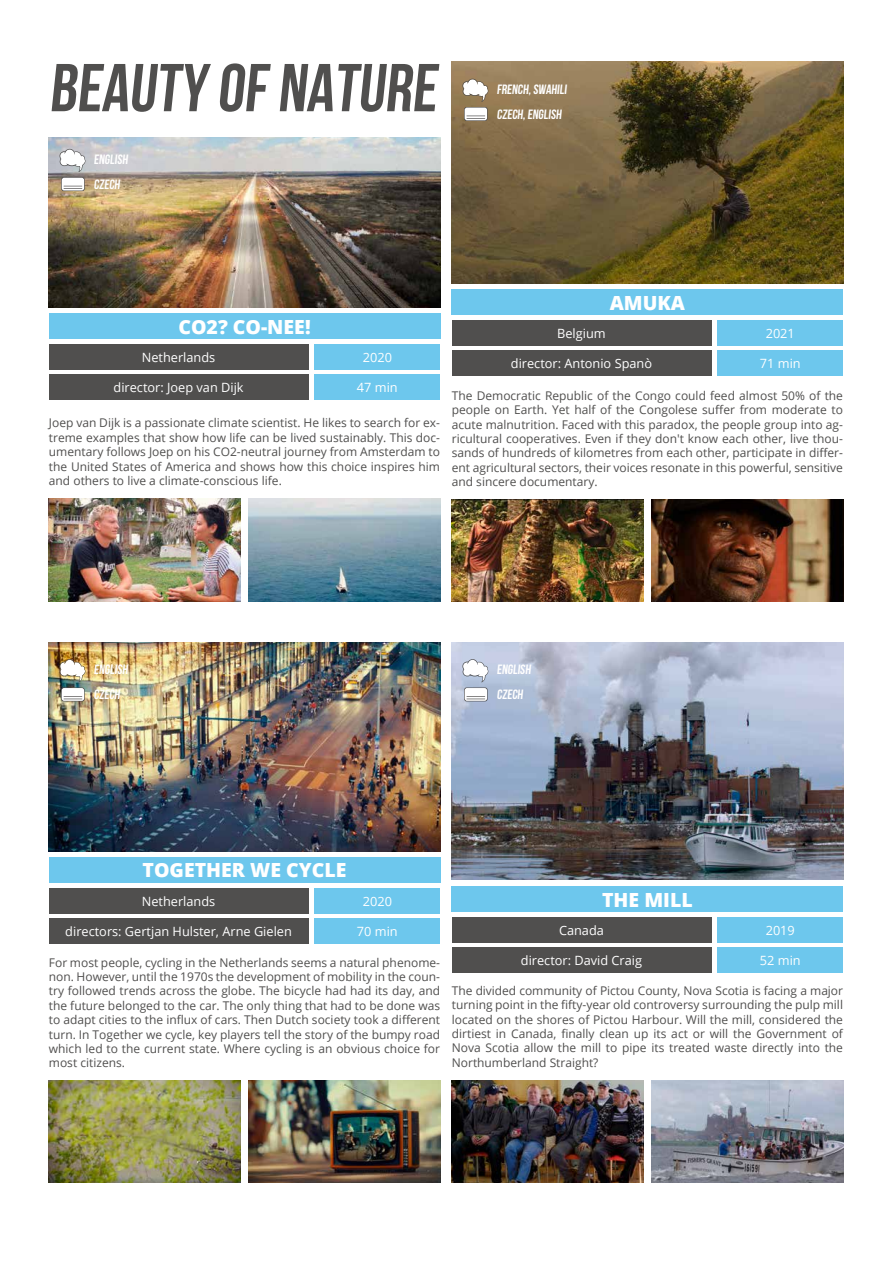
<style>
.page{position:relative;width:893px;height:1263px;background:#fff}
.page>*{position:absolute;margin:0;border:0;box-sizing:border-box;transform-origin:0 0}
.t1{font:700 67.5px "Bebas Neue";color:#504f4e}
.t2{font:800 19.5px "Open Sans";color:#fff}
.t3{font:700 13.5px/25.2px "Bebas Neue";color:#fff}
.t4{font:12.75px "Open Sans";color:#fff}
.t5{font:12px/14.4px "Open Sans";color:#504f4e;text-align:justify}
</style>
<div class="page">
<div style="left:49px;top:314px;width:391px;height:25px;background:#6dc7ed"></div>
<div style="left:49px;top:344px;width:259px;height:26px;background:#504f4e"></div>
<div style="left:315px;top:344px;width:125px;height:26px;background:#6dc7ed"></div>
<div style="left:49px;top:374px;width:259px;height:26px;background:#504f4e"></div>
<div style="left:315px;top:374px;width:125px;height:26px;background:#6dc7ed"></div>
<img style="left:49px;top:137px;width:391px;height:170px">
<svg style="left:59px;top:149px;width:27px;height:23px"></svg>
<div style="left:61px;top:177px;width:24px;height:14px;background:#919191;border-radius:2px"></div>
<div style="left:62px;top:178px;width:22px;height:13px;background:#fff;border-radius:2px"></div>
<svg style="left:64px;top:186px;width:18px;height:3px"></svg>
<img style="left:49px;top:499px;width:191px;height:103px">
<img style="left:249px;top:499px;width:191px;height:103px">
<div style="left:49px;top:857px;width:391px;height:25px;background:#6dc7ed"></div>
<div style="left:49px;top:888px;width:259px;height:25px;background:#504f4e"></div>
<div style="left:315px;top:888px;width:125px;height:25px;background:#6dc7ed"></div>
<div style="left:49px;top:918px;width:259px;height:25px;background:#504f4e"></div>
<div style="left:315px;top:918px;width:125px;height:25px;background:#6dc7ed"></div>
<img style="left:49px;top:642px;width:391px;height:210px">
<img style="left:49px;top:1080px;width:191px;height:102px">
<img style="left:249px;top:1080px;width:191px;height:102px">
<svg style="left:59px;top:659px;width:27px;height:23px"></svg>
<div style="left:61px;top:687px;width:24px;height:14px;background:#6c6d6d;border-radius:2px"></div>
<div style="left:62px;top:688px;width:22px;height:13px;background:#fff;border-radius:2px"></div>
<svg style="left:64px;top:696px;width:18px;height:4px"></svg>
<div style="left:452px;top:289px;width:391px;height:26px;background:#6dc7ed"></div>
<div style="left:452px;top:320px;width:259px;height:26px;background:#504f4e"></div>
<div style="left:718px;top:320px;width:125px;height:26px;background:#6dc7ed"></div>
<div style="left:452px;top:350px;width:259px;height:26px;background:#504f4e"></div>
<div style="left:718px;top:350px;width:125px;height:26px;background:#6dc7ed"></div>
<img style="left:452px;top:62px;width:391px;height:221px">
<img style="left:452px;top:500px;width:191px;height:102px">
<img style="left:652px;top:500px;width:191px;height:102px">
<svg style="left:462px;top:79px;width:27px;height:23px"></svg>
<svg style="left:464px;top:107px;width:24px;height:14px"></svg>
<div style="left:465px;top:108px;width:22px;height:12px;background:#fff;border-radius:2px"></div>
<svg style="left:466px;top:116px;width:19px;height:3px"></svg>
<div style="left:452px;top:886px;width:391px;height:26px;background:#6dc7ed"></div>
<div style="left:452px;top:917px;width:259px;height:26px;background:#504f4e"></div>
<div style="left:718px;top:917px;width:125px;height:26px;background:#6dc7ed"></div>
<div style="left:452px;top:947px;width:259px;height:26px;background:#504f4e"></div>
<div style="left:718px;top:947px;width:125px;height:26px;background:#6dc7ed"></div>
<img style="left:452px;top:642px;width:391px;height:237px">
<img style="left:452px;top:1080px;width:191px;height:102px">
<img style="left:652px;top:1080px;width:191px;height:102px">
<svg style="left:462px;top:659px;width:27px;height:23px"></svg>
<div style="left:464px;top:687px;width:24px;height:14px;background:#737374;border-radius:2px"></div>
<div style="left:465px;top:688px;width:22px;height:13px;background:#fff;border-radius:2px"></div>
<svg style="left:466px;top:696px;width:19px;height:4px"></svg>
<h1 class="t1" style="left:49px;top:51px;width:396px">BEAUTY OF NATURE</h1>
<p class="t3" style="left:94px;top:146px;width:37px">ENGLISH<br>CZECH</p>
<p class="t3" style="left:497px;top:76px;width:73px">FRENCH,SWAHILI<br>CZECH,ENGLISH</p>
<h2 class="t2" style="left:178px;top:312px;width:134px">CO2? CO-NEE!</h2>
<p class="t4" style="left:142px;top:349px;width:75px">Netherlands</p>
<p class="t4" style="left:363px;top:349px;width:31px">2020</p>
<p class="t4" style="left:114px;top:379px;width:132px">director: Joep van Dijk</p>
<p class="t4" style="left:357px;top:379px;width:42px">47 min</p>
<p class="t5" style="left:49px;top:415px;width:393px">Joep van Dijk is a passionate climate scientist. He likes to search for ex&shy;treme examples that show how life can be lived sustainably. This doc&shy;umentary follows Joep on his CO2-neutral journey from Amsterdam to the United States of America and shows how this choice inspires him and others to live a climate-conscious life.</p>
<h2 class="t2" style="left:610px;top:288px;width:77px">AMUKA</h2>
<p class="t4" style="left:557px;top:324px;width:50px">Belgium</p>
<p class="t4" style="left:766px;top:324px;width:31px">2021</p>
<p class="t4" style="left:511px;top:354px;width:143px">director: Antonio Spanò</p>
<p class="t4" style="left:760px;top:354px;width:42px">71 min</p>
<p class="t5" style="left:452px;top:388px;width:393px">The Democratic Republic of the Congo could feed almost 50% of the people on Earth. Yet half of the Congolese suffer from moderate to acute malnutrition. Faced with this paradox, the people group into ag&shy;ricultural cooperatives. Even if they don't know each other, live thou&shy;sands of hundreds of kilometres from each other, participate in differ&shy;ent agricultural sectors, their voices resonate in this powerful, sensitive and sincere documentary.</p>
<p class="t3" style="left:94px;top:657px;width:37px">ENGLISH<br>CZECH</p>
<p class="t3" style="left:497px;top:657px;width:37px">ENGLISH<br>CZECH</p>
<h2 class="t2" style="left:143px;top:855px;width:205px">TOGETHER WE CYCLE</h2>
<p class="t4" style="left:142px;top:892px;width:75px">Netherlands</p>
<p class="t4" style="left:363px;top:892px;width:31px">2020</p>
<p class="t4" style="left:65px;top:922px;width:228px">directors: Gertjan Hulster, Arne Gielen</p>
<p class="t4" style="left:357px;top:922px;width:42px">70 min</p>
<p class="t5" style="left:49px;top:955px;width:393px">For most people, cycling in the Netherlands seems a natural phenome&shy;non. However, until the 1970s the development of mobility in the coun&shy;try followed trends across the globe. The bicycle had had its day, and the future belonged to the car. The only thing that had to be done was to adapt cities to the influx of cars. Then Dutch society took a different turn. In Together we cycle, key players tell the story of the bumpy road which led to the current state. Where cycling is an obvious choice for most citizens.</p>
<h2 class="t2" style="left:602px;top:885px;width:92px">THE MILL</h2>
<p class="t4" style="left:559px;top:921px;width:46px">Canada</p>
<p class="t4" style="left:766px;top:921px;width:31px">2019</p>
<p class="t4" style="left:521px;top:951px;width:123px">director: David Craig</p>
<p class="t4" style="left:760px;top:951px;width:42px">52 min</p>
<p class="t5" style="left:452px;top:983px;width:393px">The divided community of Pictou County, Nova Scotia is facing a major turning point in the fifty-year old controversy surrounding the pulp mill located on the shores of Pictou Harbour. Will the mill, considered the dirtiest in Canada, finally clean up its act or will the Government of Nova Scotia allow the mill to pipe its treated waste directly into the Northumberland Straight?</p>
</div>
